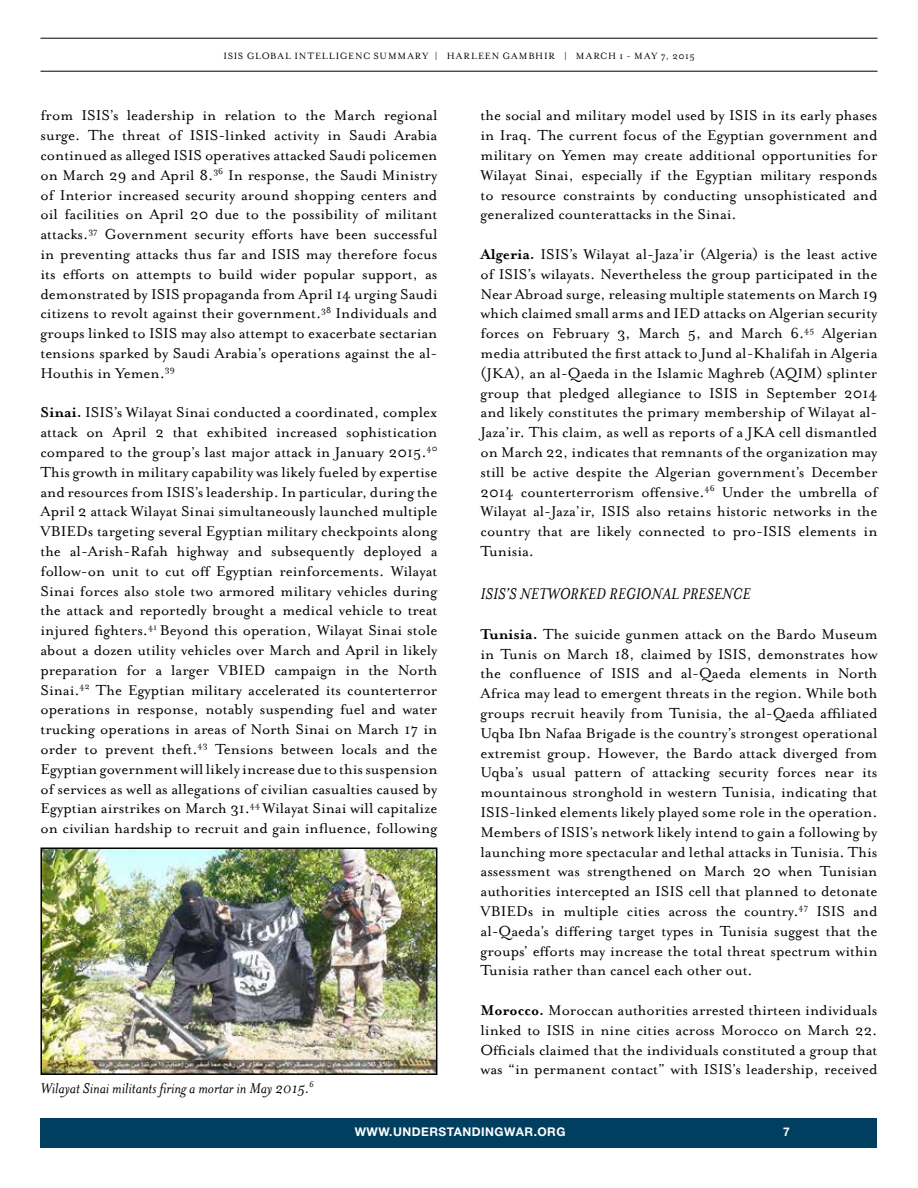
<style>
.page{position:relative;width:918px;height:1188px;background:#fff}
.page>*{position:absolute;margin:0;border:0;box-sizing:border-box;transform-origin:0 0}
.t1{font:italic 18px "Mrs Eaves";color:#000}
.t2{font:16.5px/19.8px "Mrs Eaves Roman";color:#000;text-align:justify}
.t3{font:italic 16.5px "Mrs Eaves";color:#000}
.t4{font:700 12px "Helvetica Neue";letter-spacing:.04em;color:#fff}
.t5{font:10.5px "Mrs Eaves Roman";letter-spacing:.075em;color:#000}
.s1{font-family:"Mrs Eaves";font-weight:700}
</style>
<div class="page">
<div style="left:40px;top:1118px;width:838px;height:30px;background:#003f5f"></div>
<hr style="left:40px;top:38px;width:838px;height:1px;background:#000">
<hr style="left:40px;top:71px;width:838px;height:1px;background:#000">
<img style="left:43px;top:851px;width:391px;height:221px">
<div style="left:40px;top:848px;width:397px;height:227px;border:2px solid #000"></div>
<p class="t5" style="left:223px;top:50px;width:473px">ISIS GLOBAL INTELLIGENC SUMMARY | HARLEEN GAMBHIR | MARCH 1 - MAY 7, 2015</p>
<p class="t2" style="left:40px;top:106px;width:398px">from ISIS’s leadership in relation to the March regional surge. The threat of ISIS-linked activity in Saudi Arabia continued as alleged ISIS operatives attacked Saudi policemen on March 29 and April 8.<sup>36</sup> In response, the Saudi Ministry of Interior increased security around shopping centers and oil facilities on April 20 due to the possibility of militant attacks.<sup>37</sup> Government security efforts have been successful in preventing attacks thus far and ISIS may therefore focus its efforts on attempts to build wider popular support, as demonstrated by ISIS propaganda from April 14 urging Saudi citizens to revolt against their government.<sup>38</sup> Individuals and groups linked to ISIS may also attempt to exacerbate sectarian tensions sparked by Saudi Arabia’s operations against the al-Houthis in Yemen.<sup>39</sup></p>
<p class="t2" style="left:40px;top:403px;width:399px"><span class="s1">Sinai.</span> ISIS’s Wilayat Sinai conducted a coordinated, complex attack on April 2 that exhibited increased sophistication compared to the group’s last major attack in January 2015.<sup>40<br></sup>This growth in military capability was likely fueled by expertise and resources from ISIS’s leadership. In particular, during the April 2 attack Wilayat Sinai simultaneously launched multiple VBIEDs targeting several Egyptian military checkpoints along the al-Arish-Rafah highway and subsequently deployed a follow-on unit to cut off Egyptian reinforcements. Wilayat Sinai forces also stole two armored military vehicles during the attack and reportedly brought a medical vehicle to treat injured fighters.<sup>41</sup> Beyond this operation, Wilayat Sinai stole about a dozen utility vehicles over March and April in likely preparation for a larger VBIED campaign in the North Sinai.<sup>42</sup> The Egyptian military accelerated its counterterror operations in response, notably suspending fuel and water trucking operations in areas of North Sinai on March 17 in order to prevent theft.<sup>43</sup> Tensions between locals and the Egyptian government will likely increase due to this suspension of services as well as allegations of civilian casualties caused by Egyptian airstrikes on March 31.<sup>44</sup> Wilayat Sinai will capitalize on civilian hardship to recruit and gain influence, following</p>
<p class="t3" style="left:40px;top:1079px;width:275px">Wilayat Sinai militants firing a mortar in May 2015.<sup>6</sup></p>
<p class="t2" style="left:481px;top:106px;width:399px">the social and military model used by ISIS in its early phases in Iraq. The current focus of the Egyptian government and military on Yemen may create additional opportunities for Wilayat Sinai, especially if the Egyptian military responds to resource constraints by conducting unsophisticated and generalized counterattacks in the Sinai.</p>
<p class="t2" style="left:481px;top:244px;width:399px"><span class="s1">Algeria.</span> ISIS’s Wilayat al-Jaza’ir (Algeria) is the least active of ISIS’s wilayats. Nevertheless the group participated in the Near Abroad surge, releasing multiple statements on March 19 which claimed small arms and IED attacks on Algerian security forces on February 3, March 5, and March 6.<sup>45</sup> Algerian media attributed the first attack to Jund al-Khalifah in Algeria (JKA), an al-Qaeda in the Islamic Maghreb (AQIM) splinter group that pledged allegiance to ISIS in September 2014 and likely constitutes the primary membership of Wilayat al-Jaza’ir. This claim, as well as reports of a JKA cell dismantled on March 22, indicates that remnants of the organization may still be active despite the Algerian government’s December 2014 counterterrorism offensive.<sup>46</sup> Under the umbrella of Wilayat al-Jaza’ir, ISIS also retains historic networks in the country that are likely connected to pro-ISIS elements in Tunisia.</p>
<p class="t1" style="left:481px;top:584px;width:272px">ISIS’S NETWORKED REGIONAL PRESENCE</p>
<p class="t2" style="left:481px;top:624px;width:399px"><span class="s1">Tunisia.</span> The suicide gunmen attack on the Bardo Museum in Tunis on March 18, claimed by ISIS, demonstrates how the confluence of ISIS and al-Qaeda elements in North Africa may lead to emergent threats in the region. While both groups recruit heavily from Tunisia, the al-Qaeda affiliated Uqba Ibn Nafaa Brigade is the country’s strongest operational extremist group. However, the Bardo attack diverged from Uqba’s usual pattern of attacking security forces near its mountainous stronghold in western Tunisia, indicating that ISIS-linked elements likely played some role in the operation.<br>Members of ISIS’s network likely intend to gain a following by launching more spectacular and lethal attacks in Tunisia. This assessment was strengthened on March 20 when Tunisian authorities intercepted an ISIS cell that planned to detonate VBIEDs in multiple cities across the country.<sup>47</sup> ISIS and al-Qaeda’s differing target types in Tunisia suggest that the groups’ efforts may increase the total threat spectrum within Tunisia rather than cancel each other out.</p>
<p class="t2" style="left:481px;top:1000px;width:398px"><span class="s1">Morocco.</span> Moroccan authorities arrested thirteen individuals linked to ISIS in nine cities across Morocco on March 22.<br>Officials claimed that the individuals constituted a group that was “in permanent contact” with ISIS’s leadership, received</p>
<p class="t4" style="left:355px;top:1124px;width:212px">WWW.UNDERSTANDINGWAR.ORG</p>
<p class="t4" style="left:783px;top:1124px;width:8px">7</p>
</div>
